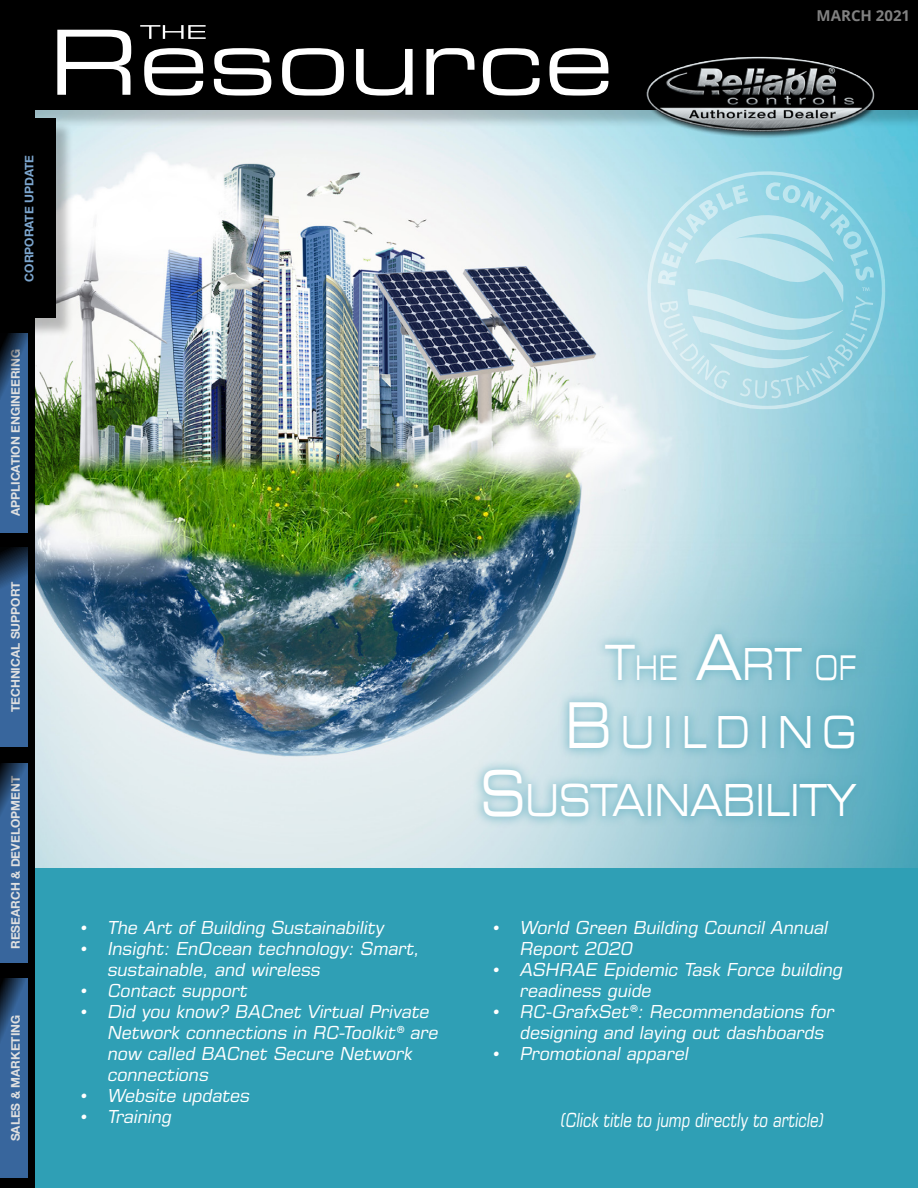
<style>
.page{position:relative;width:918px;height:1188px;background:#fff}
.page>*{position:absolute;margin:0;border:0;box-sizing:border-box;transform-origin:0 0}
.t1{font:90px "Eurostile LT Std Ex 2";color:#fff}
.t2{font:44.25px "Eurostile LT Std Ex 2";letter-spacing:.135em;color:#fff;scale:.73 1}
.t3{font:44.25px "Eurostile LT Std Ex 2";letter-spacing:.27em;color:#fff;scale:.73 1}
.t4{font:34.05px "Eurostile LT Std Ex 2";color:#fff;scale:.64 1}
.t5{font:italic 19.5px "Eurostile LT Std";color:#fff;scale:.78 1}
.t6{font:italic 18px/21px "Eurostile LT Std";color:#fff}
.t7{font:700 15px "Open Sans";color:#818181}
.t8{font:700 12px "Helvetica Neue";color:#fff}
.t9{font:700 12px "Helvetica Neue";color:#7ca6cf}
.s1{font-size:48.75px}
.s2{font-size:63.3px}
.s3{font-size:44.25px}
</style>
<div class="page">
<div style="left:30px;top:838px;width:888px;height:350px;background:#2f9fb5"></div>
<img style="left:35px;top:128px;width:883px;height:740px">
<div style="left:472px;top:623px;width:395px;height:205px;background:#4da5b9;opacity:.55"></div>
<svg style="left:646px;top:170px;width:241px;height:241px;background:#a0d7e4"></svg>
<svg style="left:658px;top:182px;width:216px;height:217px;background:#abdbe7"></svg>
<div style="left:0;top:108px;width:35px;height:1080px;background:#000"></div>
<svg style="left:1px;top:978px;width:27px;height:200px;background:#346093"></svg>
<svg style="left:1px;top:763px;width:27px;height:199px;background:#356196"></svg>
<svg style="left:1px;top:547px;width:27px;height:200px;background:#335d8f"></svg>
<div style="left:2px;top:121px;width:72px;height:216px;background:#000;opacity:.25"></div>
<div style="left:0;top:118px;width:55px;height:200px;background:#000"></div>
<svg style="left:1px;top:333px;width:27px;height:200px;background:#335e90"></svg>
<div style="left:2px;top:0;width:916px;height:128px;background:#000;opacity:.2"></div>
<div style="left:0;top:0;width:918px;height:110px;background:#000"></div>
<img style="left:638px;top:56px;width:243px;height:86px">
<svg style="left:140px;top:25px;width:66px;height:14px"></svg>
<h1 class="t1" style="left:49px;top:0;width:567px">Resource</h1>
<p class="t9" style="left:20px;top:282px;width:128px;rotate:-90deg">CORPORATE UPDATE</p>
<p class="t7" style="left:817px;top:5px;width:95px">MARCH 2021</p>
<p class="t8" style="left:6px;top:516px;width:169px;rotate:-90deg">APPLICATION ENGINEERING</p>
<p class="t8" style="left:6px;top:712px;width:132px;rotate:-90deg">TECHNICAL SUPPORT</p>
<p class="t8" style="left:6px;top:949px;width:174px;rotate:-90deg">RESEARCH &amp; DEVELOPMENT</p>
<p class="t8" style="left:6px;top:1141px;width:128px;rotate:-90deg">SALES &amp; MARKETING</p>
<p class="t6" style="left:81px;top:916px;width:305px">• The Art of Building Sustainability</p>
<p class="t6" style="left:108px;top:937px;width:314px;text-indent:-27px">• Insight: EnOcean technology: Smart, sustainable, and wireless</p>
<p class="t6" style="left:81px;top:979px;width:168px">• Contact support</p>
<p class="t6" style="left:108px;top:1000px;width:332px;text-indent:-27px">• Did you know? BACnet Virtual Private<br>Network connections in RC-Toolkit® are now called BACnet Secure Network connections</p>
<p class="t6" style="left:81px;top:1084px;width:171px">• Website updates</p>
<p class="t6" style="left:81px;top:1105px;width:93px">• Training</p>
<p class="t4" style="left:605px;top:644px;width:394px"><span class="s1">T</span>HE <span class="s2">A</span><span class="s3">RT</span> OF</p>
<p class="t3" style="left:565px;top:702px;width:401px"><span class="s2">B</span>UILDING</p>
<p class="t2" style="left:480px;top:770px;width:147px"><span class="s2">S</span>USTA</p>
<p class="t2" style="left:645px;top:770px;width:292px">INAB ILITY</p>
<p class="t6" style="left:520px;top:916px;width:309px;text-indent:-27px">• World Green Building Council Annual<br>Report 2020</p>
<p class="t6" style="left:520px;top:958px;width:324px;text-indent:-27px">• ASHRAE Epidemic Task Force building readiness guide</p>
<p class="t6" style="left:520px;top:1000px;width:316px;text-indent:-27px">• RC-GrafxSet®: Recommendations for designing and laying out dashboards</p>
<p class="t6" style="left:493px;top:1042px;width:197px">• Promotional apparel</p>
<p class="t5" style="left:561px;top:1108px;width:339px">(Click title to jump directly to article)</p>
</div>
